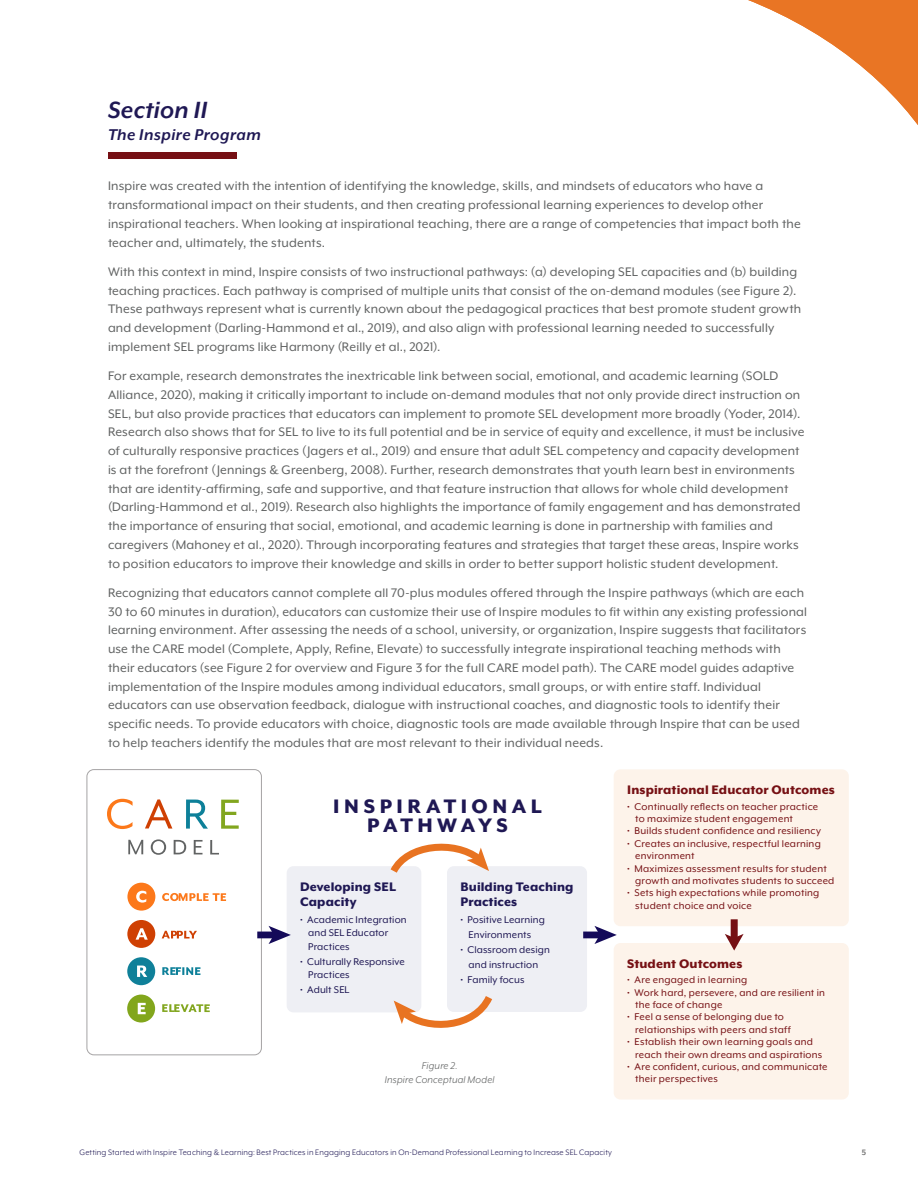
<style>
.page{position:relative;width:918px;height:1188px;background:#fff}
.page>*{position:absolute;margin:0;border:0;box-sizing:border-box;transform-origin:0 0}
.t1{font:italic 700 27px "Mr Eaves XL Mod OT";letter-spacing:.01em;color:#1f1854}
.t2{font:800 22.5px "Mr Eaves XL Mod OT";letter-spacing:.2em;color:#1f1854}
.t3{font:800 22.5px "Mr Eaves XL Mod OT";letter-spacing:.16em;color:#1f1854}
.t4{font:italic 700 18px "Mr Eaves XL Mod OT";letter-spacing:.025em;color:#1f1854}
.t5{font:14.25px/18.8px "Mr Eaves XL Mod OT";letter-spacing:.015em;color:#606262}
.t6{font:800 14.25px/15px "Mr Eaves XL Mod OT";letter-spacing:.01em;color:#1f1854}
.t7{font:800 14.25px "Mr Eaves XL Mod OT";letter-spacing:.01em;color:#761014}
.t8{font:11.25px/12.3px "Mr Eaves XL Mod OT";letter-spacing:.02em;color:#761014}
.t9{font:11.25px/13.5px "Mr Eaves XL Mod OT";letter-spacing:.01em;color:#1f1854}
.t10{font:italic 11.25px "Mr Eaves XL Mod OT";letter-spacing:.02em;color:#606262}
.t11{font:9px "Mr Eaves XL Mod OT";letter-spacing:.015em;color:#1f1854}
.t12{font:700 9px "Mr Eaves XL Mod OT";color:#707070}
</style>
<div class="page">
<svg style="left:748px;top:0;width:170px;height:125px"></svg>
<div style="left:87px;top:769px;width:175px;height:286px;border:1px solid #a5a3a4;border-radius:7px"></div>
<div style="left:287px;top:866px;width:134px;height:146px;background:#eeeff4;border-radius:7px"></div>
<div style="left:447px;top:866px;width:140px;height:146px;background:#eeeff4;border-radius:7px"></div>
<div style="left:108px;top:152px;width:128px;height:7px;background:#761014"></div>
<svg style="left:107px;top:799px;width:26px;height:30px"></svg>
<svg style="left:145px;top:799px;width:27px;height:30px"></svg>
<svg style="left:186px;top:800px;width:22px;height:29px"></svg>
<svg style="left:221px;top:800px;width:18px;height:29px"></svg>
<svg style="left:128px;top:840px;width:15px;height:14px"></svg>
<svg style="left:151px;top:839px;width:15px;height:16px"></svg>
<svg style="left:174px;top:840px;width:12px;height:14px"></svg>
<svg style="left:194px;top:840px;width:9px;height:14px"></svg>
<svg style="left:210px;top:840px;width:9px;height:15px"></svg>
<div style="left:127px;top:883px;width:28px;height:28px;background:#fc781a;border-radius:50%"></div>
<svg style="left:136px;top:891px;width:10px;height:12px"></svg>
<div style="left:127px;top:920px;width:28px;height:28px;background:#cf4003;border-radius:50%"></div>
<svg style="left:136px;top:928px;width:12px;height:12px"></svg>
<div style="left:127px;top:957px;width:28px;height:28px;background:#0f8099;border-radius:50%"></div>
<svg style="left:137px;top:966px;width:10px;height:11px"></svg>
<div style="left:127px;top:995px;width:28px;height:28px;background:#82a61c;border-radius:50%"></div>
<svg style="left:138px;top:1003px;width:8px;height:11px"></svg>
<svg style="left:162px;top:893px;width:64px;height:8px"></svg>
<svg style="left:162px;top:931px;width:35px;height:8px"></svg>
<svg style="left:162px;top:967px;width:38px;height:8px"></svg>
<svg style="left:162px;top:1004px;width:48px;height:8px"></svg>
<svg style="left:390px;top:843px;width:99px;height:30px"></svg>
<div style="left:583px;top:932px;width:18px;height:6px;background:#140a59"></div>
<svg style="left:594px;top:926px;width:23px;height:18px"></svg>
<div style="left:257px;top:932px;width:18px;height:6px;background:#140a59"></div>
<svg style="left:269px;top:926px;width:22px;height:18px"></svg>
<svg style="left:394px;top:996px;width:98px;height:32px"></svg>
<div style="left:614px;top:769px;width:235px;height:157px;background:#fdf3ea;border-radius:7px"></div>
<div style="left:614px;top:943px;width:235px;height:157px;background:#fdf3ea;border-radius:7px"></div>
<div style="left:731px;top:919px;width:7px;height:20px;background:#761014"></div>
<svg style="left:725px;top:934px;width:19px;height:17px"></svg>
<p class="t1" style="left:108px;top:96px;width:101px">Section II</p>
<p class="t4" style="left:108px;top:126px;width:155px">The Inspire Program</p>
<p class="t5" style="left:108px;top:177px;width:694px">Inspire was created with the intention of identifying the knowledge, skills, and mindsets of educators who have a transformational impact on their students, and then creating professional learning experiences to develop other inspirational teachers. When looking at inspirational teaching, there are a range of competencies that impact both the teacher and, ultimately, the students.</p>
<p class="t5" style="left:108px;top:262px;width:695px">With this context in mind, Inspire consists of two instructional pathways: (a) developing SEL capacities and (b) building teaching practices. Each pathway is comprised of multiple units that consist of the on-demand modules (see Figure 2).<br>These pathways represent what is currently known about the pedagogical practices that best promote student growth and development (Darling-Hammond et al., 2019), and also align with professional learning needed to successfully implement SEL programs like Harmony (Reilly et al., 2021).</p>
<p class="t5" style="left:108px;top:366px;width:698px">For example, research demonstrates the inextricable link between social, emotional, and academic learning (SOLD Alliance, 2020), making it critically important to include on-demand modules that not only provide direct instruction on SEL, but also provide practices that educators can implement to promote SEL development more broadly (Yoder, 2014).<br>Research also shows that for SEL to live to its full potential and be in service of equity and excellence, it must be inclusive of culturally responsive practices (Jagers et al., 2019) and ensure that adult SEL competency and capacity development is at the forefront (Jennings &amp; Greenberg, 2008). Further, research demonstrates that youth learn best in environments that are identity-affirming, safe and supportive, and that feature instruction that allows for whole child development (Darling-Hammond et al., 2019). Research also highlights the importance of family engagement and has demonstrated the importance of ensuring that social, emotional, and academic learning is done in partnership with families and caregivers (Mahoney et al., 2020). Through incorporating features and strategies that target these areas, Inspire works to position educators to improve their knowledge and skills in order to better support holistic student development.</p>
<p class="t5" style="left:108px;top:583px;width:701px">Recognizing that educators cannot complete all 70-plus modules offered through the Inspire pathways (which are each 30 to 60 minutes in duration), educators can customize their use of Inspire modules to fit within any existing professional learning environment. After assessing the needs of a school, university, or organization, Inspire suggests that facilitators use the CARE model (Complete, Apply, Refine, Elevate) to successfully integrate inspirational teaching methods with their educators (see Figure 2 for overview and Figure 3 for the full CARE model path). The CARE model guides adaptive implementation of the Inspire modules among individual educators, small groups, or with entire staff. Individual educators can use observation feedback, dialogue with instructional coaches, and diagnostic tools to identify their specific needs. To provide educators with choice, diagnostic tools are made available through Inspire that can be used to help teachers identify the modules that are most relevant to their individual needs.</p>
<p class="t2" style="left:333px;top:795px;width:210px">INSPIRATIONAL</p>
<p class="t3" style="left:367px;top:814px;width:142px">PATHWAYS</p>
<p class="t6" style="left:300px;top:879px;width:97px">Developing SEL<br>Capacity</p>
<p class="t9" style="left:308px;top:912px;width:100px;text-indent:-8px">• Academic Integration and SEL Educator<br>Practices</p>
<p class="t9" style="left:308px;top:954px;width:98px;text-indent:-8px">• Culturally Responsive<br>Practices</p>
<p class="t9" style="left:300px;top:983px;width:51px">• Adult SEL</p>
<p class="t6" style="left:461px;top:879px;width:115px">Building Teaching</p>
<p class="t6" style="left:461px;top:894px;width:58px">Practices</p>
<p class="t9" style="left:461px;top:912px;width:86px;line-height:15px;text-align:center">• Positive Learning<br>Environments</p>
<p class="t9" style="left:461px;top:942px;width:91px;line-height:15px;text-align:center">• Classroom design and instruction</p>
<p class="t9" style="left:461px;top:972px;width:65px">• Family focus</p>
<p class="t10" style="left:422px;top:1060px;width:37px">Figure 2.</p>
<p class="t10" style="left:385px;top:1074px;width:111px">Inspire Conceptual Model</p>
<p class="t7" style="left:627px;top:783px;width:209px">Inspirational Educator Outcomes</p>
<p class="t8" style="left:635px;top:800px;width:185px;text-indent:-8px">• Continually reflects on teacher practice to maximize student engagement</p>
<p class="t8" style="left:627px;top:825px;width:195px">• Builds student confidence and resiliency</p>
<p class="t8" style="left:635px;top:837px;width:187px;text-indent:-8px">• Creates an inclusive, respectful learning environment</p>
<p class="t8" style="left:635px;top:862px;width:201px;text-indent:-8px">• Maximizes assessment results for student growth and motivates students to succeed</p>
<p class="t8" style="left:635px;top:887px;width:186px;text-indent:-8px">• Sets high expectations while promoting student choice and voice</p>
<p class="t7" style="left:627px;top:957px;width:117px">Student Outcomes</p>
<p class="t8" style="left:627px;top:974px;width:121px">• Are engaged in learning</p>
<p class="t8" style="left:635px;top:986px;width:191px;text-indent:-8px">• Work hard, persevere, and are resilient in the face of change</p>
<p class="t8" style="left:635px;top:1011px;width:157px;text-indent:-8px">• Feel a sense of belonging due to relationships with peers and staff</p>
<p class="t8" style="left:635px;top:1036px;width:188px;text-indent:-8px">• Establish their own learning goals and reach their own dreams and aspirations</p>
<p class="t8" style="left:635px;top:1060px;width:194px;text-indent:-8px">• Are confident, curious, and communicate their perspectives</p>
<p class="t11" style="left:80px;top:1148px;width:534px">Getting Started with Inspire Teaching &amp; Learning: Best Practices in Engaging Educators in On-Demand Professional Learning to Increase SEL Capacity</p>
<p class="t12" style="left:862px;top:1148px;width:6px">5</p>
</div>
